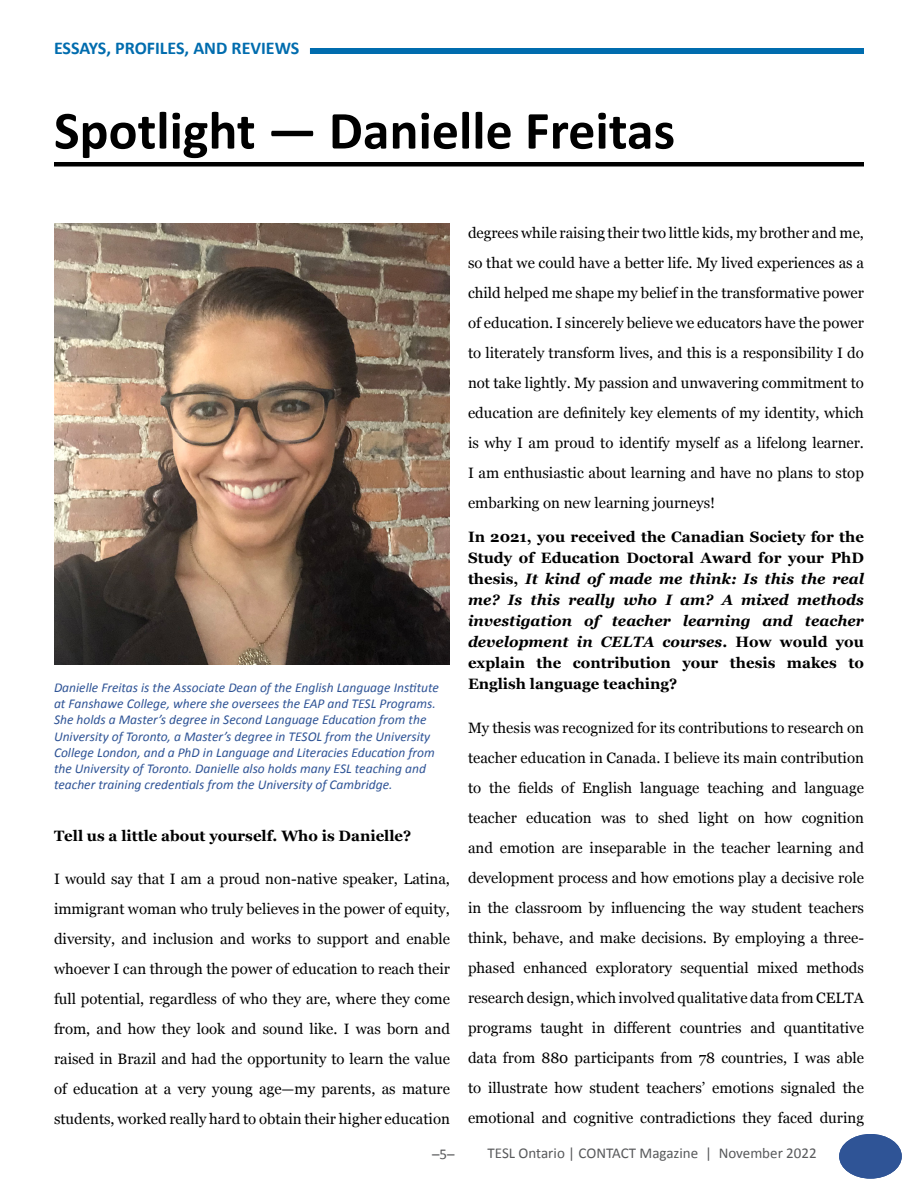
<style>
.page{position:relative;width:918px;height:1188px;background:#fff}
.page>*{position:absolute;margin:0;border:0;box-sizing:border-box;transform-origin:0 0}
.t1{font:700 54px "Calibri";color:#000}
.t2{font:700 18px "Calibri";color:#006cae}
.t3{font:15px/30px "Georgia";color:#000;text-align:justify}
.t4{font:700 15px/21px "Georgia";color:#000;text-align:justify}
.t5{font:15px "Calibri";color:#58595b}
.t6{font:italic 13.5px/16.2px "Calibri";color:#2f5496}
.s1{font-style:italic}
</style>
<div class="page">
<div style="left:310px;top:48px;width:554px;height:6px;background:#006cae"></div>
<div style="left:840px;top:1135px;width:61px;height:43px;background:#2f5496;border-radius:50%"></div>
<div style="left:839px;top:1134px;width:63px;height:45px;border:2px solid #2f5496;border-radius:50%"></div>
<hr style="left:54px;top:162px;width:810px;height:4px;background:#000">
<img style="left:54px;top:224px;width:396px;height:440px">
<p class="t2" style="left:54px;top:37px;width:247px">ESSAYS, PROFILES, AND REVIEWS</p>
<h1 class="t1" style="left:54px;top:96px;width:623px">Spotlight — Danielle Freitas</h1>
<p class="t6" style="left:54px;top:679px;width:386px">Danielle Freitas is the Associate Dean of the English Language Institute at Fanshawe College, where she oversees the EAP and TESL Programs.<br>She holds a Master’s degree in Second Language Education from the University of Toronto, a Master’s degree in TESOL from the University College London, and a PhD in Language and Literacies Education from the University of Toronto. Danielle also holds many ESL teaching and teacher training credentials from the University of Cambridge.</p>
<p class="t4" style="left:54px;top:825px;width:359px">Tell us a little about yourself. Who is Danielle?</p>
<p class="t3" style="left:54px;top:864px;width:398px">I would say that I am a proud non-native speaker, Latina, immigrant woman who truly believes in the power of equity, diversity, and inclusion and works to support and enable whoever I can through the power of education to reach their full potential, regardless of who they are, where they come from, and how they look and sound like. I was born and raised in Brazil and had the opportunity to learn the value of education at a very young age—my parents, as mature students, worked really hard to obtain their higher education</p>
<p class="t3" style="left:468px;top:217px;width:398px">degrees while raising their two little kids, my brother and me, so that we could have a better life. My lived experiences as a child helped me shape my belief in the transformative power of education. I sincerely believe we educators have the power to literately transform lives, and this is a responsibility I do not take lightly. My passion and unwavering commitment to education are definitely key elements of my identity, which is why I am proud to identify myself as a lifelong learner.<br>I am enthusiastic about learning and have no plans to stop embarking on new learning journeys!</p>
<p class="t4" style="left:468px;top:527px;width:398px">In 2021, you received the Canadian Society for the Study of Education Doctoral Award for your PhD thesis, <span class="s1">It kind of made me think: Is this the real me? Is this really who I am? A mixed methods investigation of teacher learning and teacher development in CELTA courses</span>. How would you explain the contribution your thesis makes to English language teaching?</p>
<p class="t3" style="left:468px;top:712px;width:398px">My thesis was recognized for its contributions to research on teacher education in Canada. I believe its main contribution to the fields of English language teaching and language teacher education was to shed light on how cognition and emotion are inseparable in the teacher learning and development process and how emotions play a decisive role in the classroom by influencing the way student teachers think, behave, and make decisions. By employing a three&shy;phased enhanced exploratory sequential mixed methods research design, which involved qualitative data from CELTA programs taught in different countries and quantitative data from 880 participants from 78 countries, I was able to illustrate how student teachers’ emotions signaled the emotional and cognitive contradictions they faced during</p>
<p class="t5" style="left:432px;top:1145px;width:24px">–5–</p>
<p class="t5" style="left:488px;top:1144px;width:331px">TESL Ontario | CONTACT Magazine | November 2022</p>
</div>
